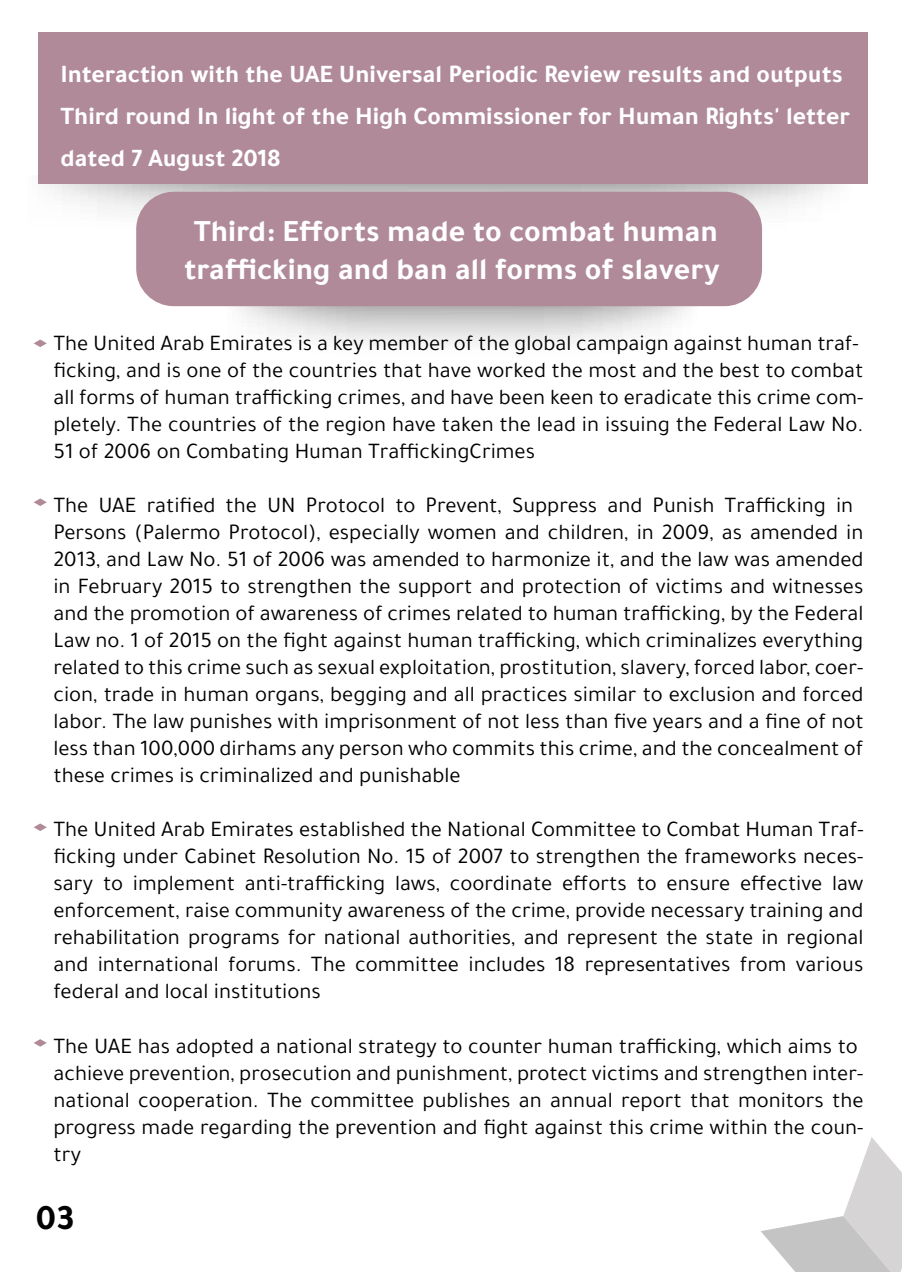
<style>
.page{position:relative;width:902px;height:1272px;background:#fff}
.page>*{position:absolute;margin:0;border:0;box-sizing:border-box;transform-origin:0 0}
.t1{font:700 36px "Tajawal";color:#000}
.t2{font:700 31.5px/37.8px "Tajawal";color:#fff;text-align:center}
.t3{font:700 25.5px/42px "Tajawal";color:#fff}
.t4{font:22.5px/27px "Tajawal";color:#000}
</style>
<div class="page">
<svg style="left:38px;top:183px;width:818px;height:40px"></svg>
<div style="left:38px;top:32px;width:829px;height:151px;background:#b08a99"></div>
<svg style="left:227px;top:306px;width:474px;height:38px"></svg>
<svg style="left:761px;top:1137px;width:140px;height:134px"></svg>
<div style="left:136px;top:192px;width:626px;height:114px;background:#b08a99;border-radius:38px"></div>
<svg style="left:34px;top:339px;width:13px;height:8px"></svg>
<svg style="left:34px;top:498px;width:13px;height:8px"></svg>
<svg style="left:34px;top:823px;width:13px;height:8px"></svg>
<svg style="left:34px;top:1039px;width:13px;height:7px"></svg>
<p class="t3" style="left:60px;top:53px;width:791px">Interaction with the UAE Universal Periodic Review results and outputs<br>Third round In light of the High Commissioner for Human Rights' letter dated 7 August 2018</p>
<h2 class="t2" style="left:184px;top:212px;width:537px">Third: Efforts made to combat human trafficking and ban all forms of slavery</h2>
<p class="t4" style="left:53px;top:330px;width:811px">The United Arab Emirates is a key member of the global campaign against human traf&shy;ficking, and is one of the countries that have worked the most and the best to combat all forms of human trafficking crimes, and have been keen to eradicate this crime com&shy;pletely. The countries of the region have taken the lead in issuing the Federal Law No.<br>51 of 2006 on Combating Human TraffickingCrimes</p>
<p class="t4" style="left:53px;top:492px;width:811px">The UAE ratified the UN Protocol to Prevent, Suppress and Punish Trafficking in Persons (Palermo Protocol), especially women and children, in 2009, as amended in 2013, and Law No. 51 of 2006 was amended to harmonize it, and the law was amended in February 2015 to strengthen the support and protection of victims and witnesses and the promotion of awareness of crimes related to human trafficking, by the Federal Law no. 1 of 2015 on the fight against human trafficking, which criminalizes everything related to this crime such as sexual exploitation, prostitution, slavery, forced labor, coer&shy;cion, trade in human organs, begging and all practices similar to exclusion and forced labor. The law punishes with imprisonment of not less than five years and a fine of not less than 100,000 dirhams any person who commits this crime, and the concealment of these crimes is criminalized and punishable</p>
<p class="t4" style="left:53px;top:816px;width:811px;text-align:justify">The United Arab Emirates established the National Committee to Combat Human Traf&shy;ficking under Cabinet Resolution No. 15 of 2007 to strengthen the frameworks neces&shy;sary to implement anti-trafficking laws, coordinate efforts to ensure effective law enforcement, raise community awareness of the crime, provide necessary training and rehabilitation programs for national authorities, and represent the state in regional and international forums. The committee includes 18 representatives from various federal and local institutions</p>
<p class="t4" style="left:53px;top:1032px;width:811px">The UAE has adopted a national strategy to counter human trafficking, which aims to achieve prevention, prosecution and punishment, protect victims and strengthen inter&shy;national cooperation. The committee publishes an annual report that monitors the progress made regarding the prevention and fight against this crime within the coun&shy;try</p>
<h1 class="t1" style="left:36px;top:1190px;width:40px">03</h1>
</div>
